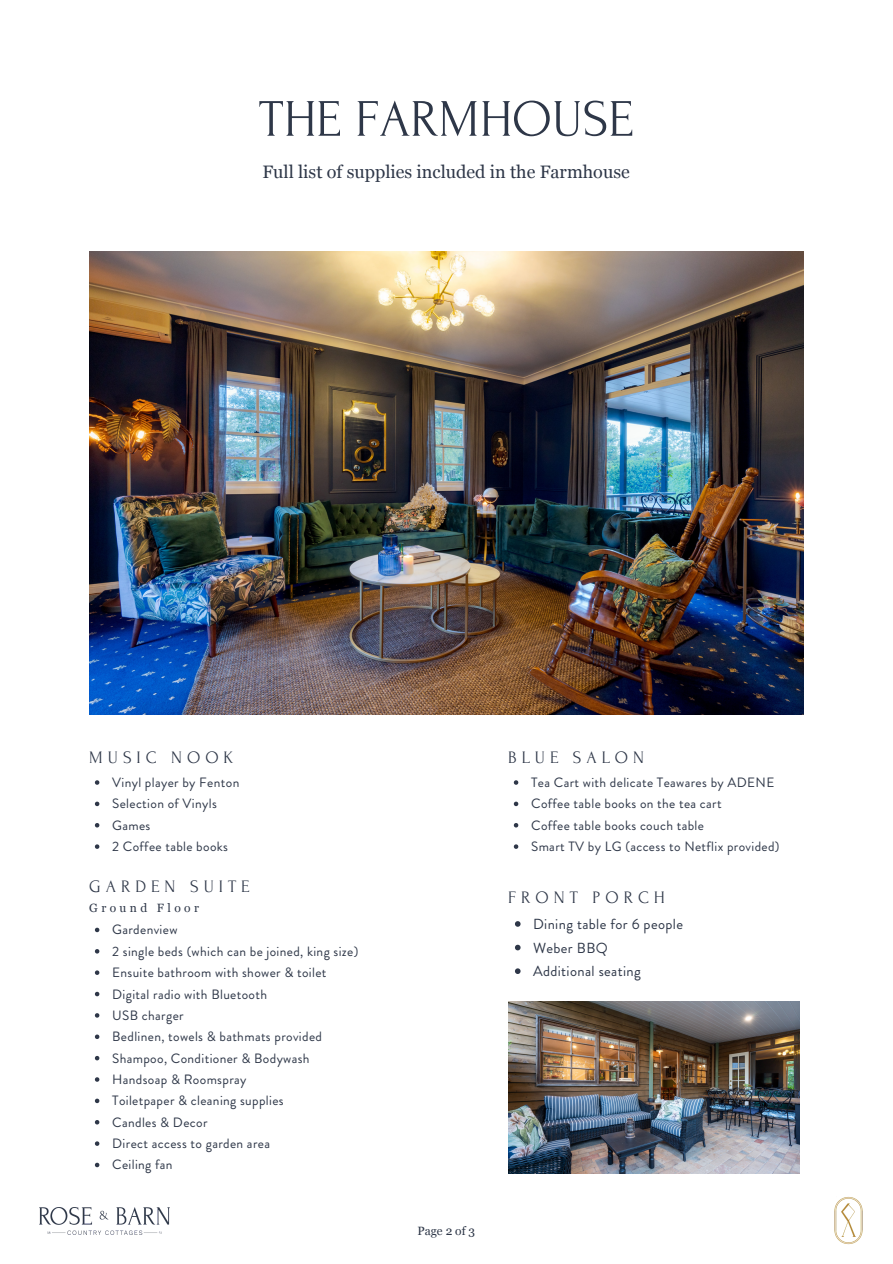
<style>
.page{position:relative;width:893px;height:1264px;background:#fff}
.page>*{position:absolute;margin:0;border:0;box-sizing:border-box;transform-origin:0 0}
.t1{font:52.5px "Forum";color:#2e3748}
.t2{font:18px "Georgia";color:#2e3748}
.t3{font:17.55px "Forum";letter-spacing:.285em;color:#2e3748}
.t4{font:14.55px "Brandon Grotesque";letter-spacing:.025em;color:#2e3748}
.t5{font:13.5px "Brandon Grotesque";letter-spacing:.025em;color:#2e3748}
.t6{font:12px "Georgia";letter-spacing:.285em;color:#2e3748}
</style>
<div class="page">
<img style="left:834px;top:1197px;width:28px;height:47px">
<img style="left:508px;top:1001px;width:291px;height:172px">
<svg style="left:514px;top:780px;width:4px;height:4px"></svg>
<svg style="left:514px;top:801px;width:4px;height:5px"></svg>
<svg style="left:514px;top:823px;width:4px;height:4px"></svg>
<svg style="left:514px;top:844px;width:4px;height:4px"></svg>
<svg style="left:95px;top:780px;width:4px;height:4px"></svg>
<svg style="left:95px;top:801px;width:4px;height:5px"></svg>
<svg style="left:95px;top:823px;width:4px;height:4px"></svg>
<svg style="left:95px;top:844px;width:4px;height:4px"></svg>
<svg style="left:95px;top:927px;width:4px;height:5px"></svg>
<svg style="left:95px;top:949px;width:4px;height:4px"></svg>
<svg style="left:95px;top:970px;width:4px;height:4px"></svg>
<svg style="left:95px;top:991px;width:4px;height:5px"></svg>
<svg style="left:95px;top:1013px;width:4px;height:4px"></svg>
<svg style="left:95px;top:1034px;width:4px;height:5px"></svg>
<svg style="left:95px;top:1055px;width:4px;height:5px"></svg>
<svg style="left:95px;top:1077px;width:4px;height:4px"></svg>
<svg style="left:95px;top:1098px;width:4px;height:5px"></svg>
<svg style="left:95px;top:1120px;width:4px;height:4px"></svg>
<svg style="left:95px;top:1141px;width:4px;height:4px"></svg>
<svg style="left:95px;top:1162px;width:4px;height:5px"></svg>
<img style="left:89px;top:251px;width:714px;height:464px">
<svg style="left:515px;top:921px;width:5px;height:5px"></svg>
<svg style="left:515px;top:944px;width:5px;height:6px"></svg>
<svg style="left:515px;top:968px;width:5px;height:6px"></svg>
<img style="left:39px;top:1207px;width:131px;height:26px">
<p class="t1" style="left:259px;top:91px;width:376px">THE FARMHOUSE</p>
<p class="t2" style="left:262px;top:161px;width:369px">Full list of supplies included in the Farmhouse</p>
<p class="t3" style="left:89px;top:747px;width:146px">MUSIC NOOK</p>
<p class="t5" style="left:112px;top:772px;width:129px">Vinyl player by Fenton</p>
<p class="t5" style="left:112px;top:794px;width:106px">Selection of Vinyls</p>
<p class="t5" style="left:112px;top:815px;width:40px">Games</p>
<p class="t5" style="left:112px;top:837px;width:117px">2 Coffee table books</p>
<p class="t3" style="left:508px;top:747px;width:137px">BLUE SALON</p>
<p class="t5" style="left:531px;top:772px;width:245px">Tea Cart with delicate Teawares by ADENE</p>
<p class="t5" style="left:531px;top:794px;width:192px">Coffee table books on the tea cart</p>
<p class="t5" style="left:531px;top:815px;width:174px">Coffee table books couch table</p>
<p class="t5" style="left:531px;top:837px;width:250px">Smart TV by LG (access to Netflix provided)</p>
<p class="t3" style="left:89px;top:877px;width:162px">GARDEN SUITE</p>
<p class="t6" style="left:89px;top:901px;width:111px">Ground Floor</p>
<p class="t5" style="left:112px;top:920px;width:67px">Gardenview</p>
<p class="t5" style="left:112px;top:941px;width:248px">2 single beds (which can be joined, king size)</p>
<p class="t5" style="left:112px;top:963px;width:216px">Ensuite bathroom with shower &amp; toilet</p>
<p class="t5" style="left:112px;top:984px;width:156px">Digital radio with Bluetooth</p>
<p class="t5" style="left:112px;top:1005px;width:73px">USB charger</p>
<p class="t5" style="left:112px;top:1027px;width:211px">Bedlinen, towels &amp; bathmats provided</p>
<p class="t5" style="left:112px;top:1048px;width:199px">Shampoo, Conditioner &amp; Bodywash</p>
<p class="t5" style="left:112px;top:1069px;width:136px">Handsoap &amp; Roomspray</p>
<p class="t5" style="left:112px;top:1091px;width:173px">Toiletpaper &amp; cleaning supplies</p>
<p class="t5" style="left:112px;top:1112px;width:97px">Candles &amp; Decor</p>
<p class="t5" style="left:112px;top:1133px;width:159px">Direct access to garden area</p>
<p class="t5" style="left:112px;top:1155px;width:62px">Ceiling fan</p>
<p class="t3" style="left:508px;top:887px;width:158px">FRONT PORCH</p>
<p class="t4" style="left:533px;top:913px;width:151px">Dining table for 6 people</p>
<p class="t4" style="left:533px;top:937px;width:76px">Weber BBQ</p>
<p class="t4" style="left:533px;top:960px;width:109px">Additional seating</p>
<p class="t6" style="left:417px;top:1223px;width:59px">Page 2 of 3</p>
</div>
